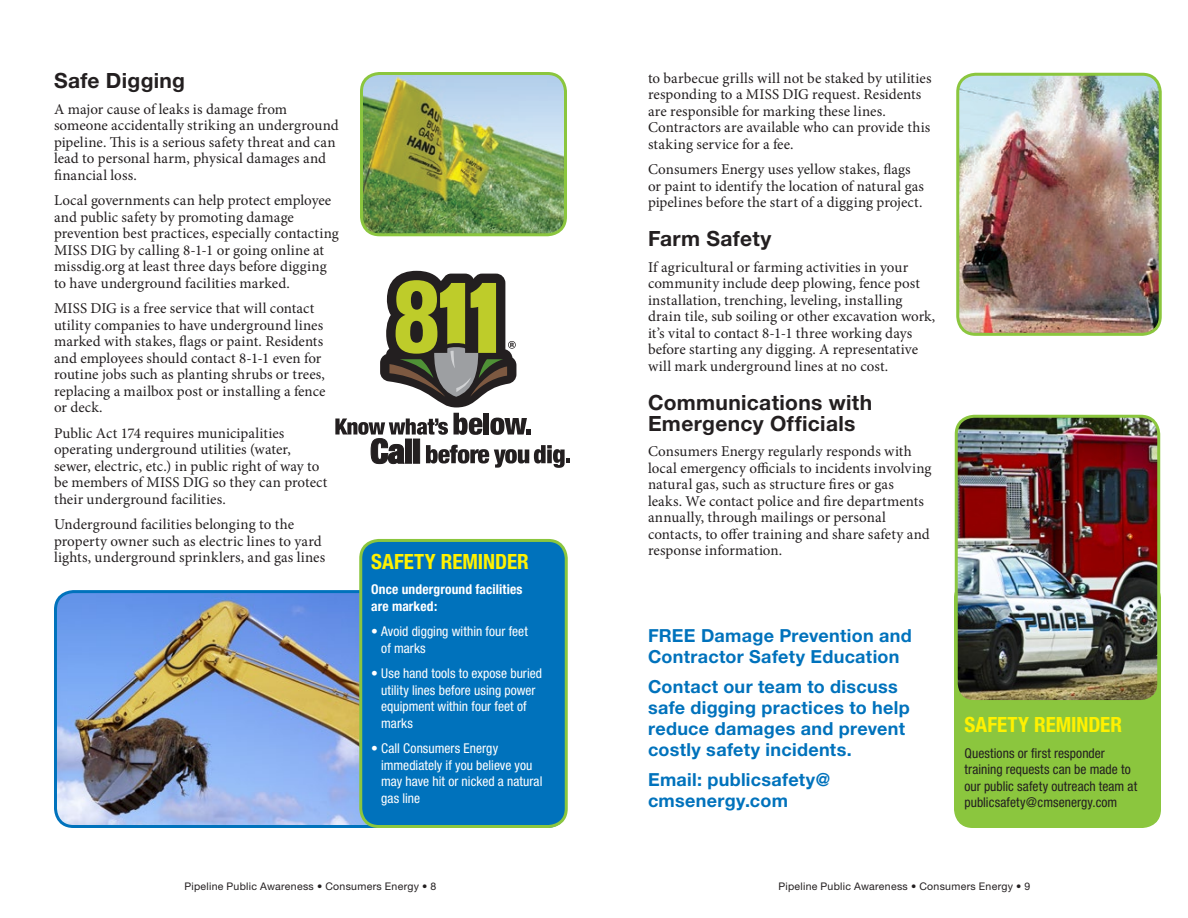
<style>
.page{position:relative;width:1188px;height:918px;background:#fff}
.page>*{position:absolute;margin:0;border:0;box-sizing:border-box;transform-origin:0 0}
.Head_B{font:700 21px/21px "Helvetica Neue";letter-spacing:.015em;color:#231f20}
.Text_A{font:700 condensed 21px "Helvetica Neue";color:#fff101}
.Pull{font:700 18px/21px "Helvetica Neue";letter-spacing:.015em;color:#0072bc}
.Text_A-2{font:15px/16.5px "Minion Pro";letter-spacing:.005em;color:#231f20}
.Text_A-3{font:condensed 13.5px/16.5px "Helvetica Neue";letter-spacing:.005em;color:#fff}
.Text_A-4{font:condensed 13.5px/16.5px "Helvetica Neue";letter-spacing:.005em;color:#231f20}
.Text_A-5{font:700 condensed 13.5px/16.5px "Helvetica Neue";letter-spacing:.01em;color:#fff}
.t1{font:10.5px "Helvetica Neue";letter-spacing:.03em;color:#231f20}
</style>
<div class="page">
<img style="left:362px;top:74px;width:204px;height:161px">
<div style="left:360px;top:72px;width:207px;height:164px;border:3px solid #8bc63e;border-radius:18px"></div>
<svg style="left:335px;top:413px;width:235px;height:55px"></svg>
<svg style="left:380px;top:271px;width:136px;height:136px"></svg>
<div style="left:955px;top:580px;width:205px;height:247px;background:#8bc63e;border-radius:18px"></div>
<div style="left:954px;top:580px;width:207px;height:248px;border:2px solid #8bc63e;border-radius:18px"></div>
<img style="left:958px;top:74px;width:200px;height:258px">
<div style="left:956px;top:73px;width:206px;height:263px;border:3px solid #8bc63e;border-radius:18px"></div>
<img style="left:956px;top:416px;width:203px;height:286px">
<div style="left:955px;top:415px;width:205px;height:288px;border:3px solid #8bc63e;border-radius:18px"></div>
<img style="left:56px;top:594px;width:314px;height:232px">
<div style="left:54px;top:590px;width:513px;height:238px;border:3px solid #0072bc;border-radius:18px"></div>
<div style="left:361px;top:540px;width:205px;height:286px;background:#0072bc;border-radius:18px"></div>
<div style="left:359px;top:539px;width:209px;height:289px;border:3px solid #8bc63e;border-radius:18px"></div>
<p class="Head_B" style="left:54px;top:70px;width:133px">Safe Digging</p>
<p class="Text_A-2" style="left:54px;top:101px;width:286px">A major cause of leaks is damage from someone accidentally striking an underground pipeline. This is a serious safety threat and can lead to personal harm, physical damages and financial loss.</p>
<p class="Text_A-2" style="left:54px;top:192px;width:286px">Local governments can help protect employee and public safety by promoting damage prevention best practices, especially contacting MISS DIG by calling 8-1-1 or going online at missdig.org at least three days before digging to have underground facilities marked.</p>
<p class="Text_A-2" style="left:54px;top:300px;width:273px">MISS DIG is a free service that will contact utility companies to have underground lines marked with stakes, flags or paint. Residents and employees should contact 8-1-1 even for routine jobs such as planting shrubs or trees, replacing a mailbox post or installing a fence or deck.</p>
<p class="Text_A-2" style="left:54px;top:425px;width:275px">Public Act 174 requires municipalities operating underground utilities (water, sewer, electric, etc.) in public right of way to be members of MISS DIG so they can protect their underground facilities.</p>
<p class="Text_A-2" style="left:54px;top:516px;width:273px">Underground facilities belonging to the property owner such as electric lines to yard lights, underground sprinklers, and gas lines</p>
<p class="Text_A" style="left:371px;top:549px;width:159px">SAFETY REMINDER</p>
<p class="Text_A-5" style="left:371px;top:581px;width:153px">Once underground facilities are marked:</p>
<p class="Text_A-3" style="left:381px;top:623px;width:148px;text-indent:-10px">• Avoid digging within four feet of marks</p>
<p class="Text_A-3" style="left:381px;top:665px;width:162px;text-indent:-10px">• Use hand tools to expose buried utility lines before using power equipment within four feet of marks</p>
<p class="Text_A-3" style="left:381px;top:740px;width:163px;text-indent:-10px">• Call Consumers Energy immediately if you believe you may have hit or nicked a natural gas line</p>
<p class="Text_A-2" style="left:648px;top:70px;width:285px">to barbecue grills will not be staked by utilities responding to a MISS DIG request. Residents are responsible for marking these lines.<br>Contractors are available who can provide this staking service for a fee.</p>
<p class="Text_A-2" style="left:648px;top:161px;width:278px">Consumers Energy uses yellow stakes, flags or paint to identify the location of natural gas pipelines before the start of a digging project.</p>
<p class="Head_B" style="left:648px;top:228px;width:125px">Farm Safety</p>
<p class="Text_A-2" style="left:648px;top:259px;width:289px">If agricultural or farming activities in your community include deep plowing, fence post installation, trenching, leveling, installing drain tile, sub soiling or other excavation work, it’s vital to contact 8-1-1 three working days before starting any digging. A representative will mark underground lines at no cost.</p>
<p class="Head_B" style="left:648px;top:391px;width:226px">Communications with<br>Emergency Officials</p>
<p class="Text_A-2" style="left:648px;top:443px;width:285px">Consumers Energy regularly responds with local emergency officials to incidents involving natural gas, such as structure fires or gas leaks. We contact police and fire departments annually, through mailings or personal contacts, to offer training and share safety and response information.</p>
<p class="Pull" style="left:648px;top:624px;width:265px">FREE Damage Prevention and<br>Contractor Safety Education</p>
<p class="Pull" style="left:648px;top:675px;width:263px">Contact our team to discuss safe digging practices to help reduce damages and prevent costly safety incidents.</p>
<p class="Pull" style="left:648px;top:768px;width:184px">Email: publicsafety@ cmsenergy.com</p>
<p class="Text_A" style="left:964px;top:712px;width:159px">SAFETY REMINDER</p>
<p class="Text_A-4" style="left:964px;top:745px;width:174px">Questions or first responder training requests can be made to our public safety outreach team at publicsafety@cmsenergy.com</p>
<p class="t1" style="left:185px;top:880px;width:253px">Pipeline Public Awareness • Consumers Energy • 8</p>
<p class="t1" style="left:779px;top:880px;width:253px">Pipeline Public Awareness • Consumers Energy • 9</p>
</div>
